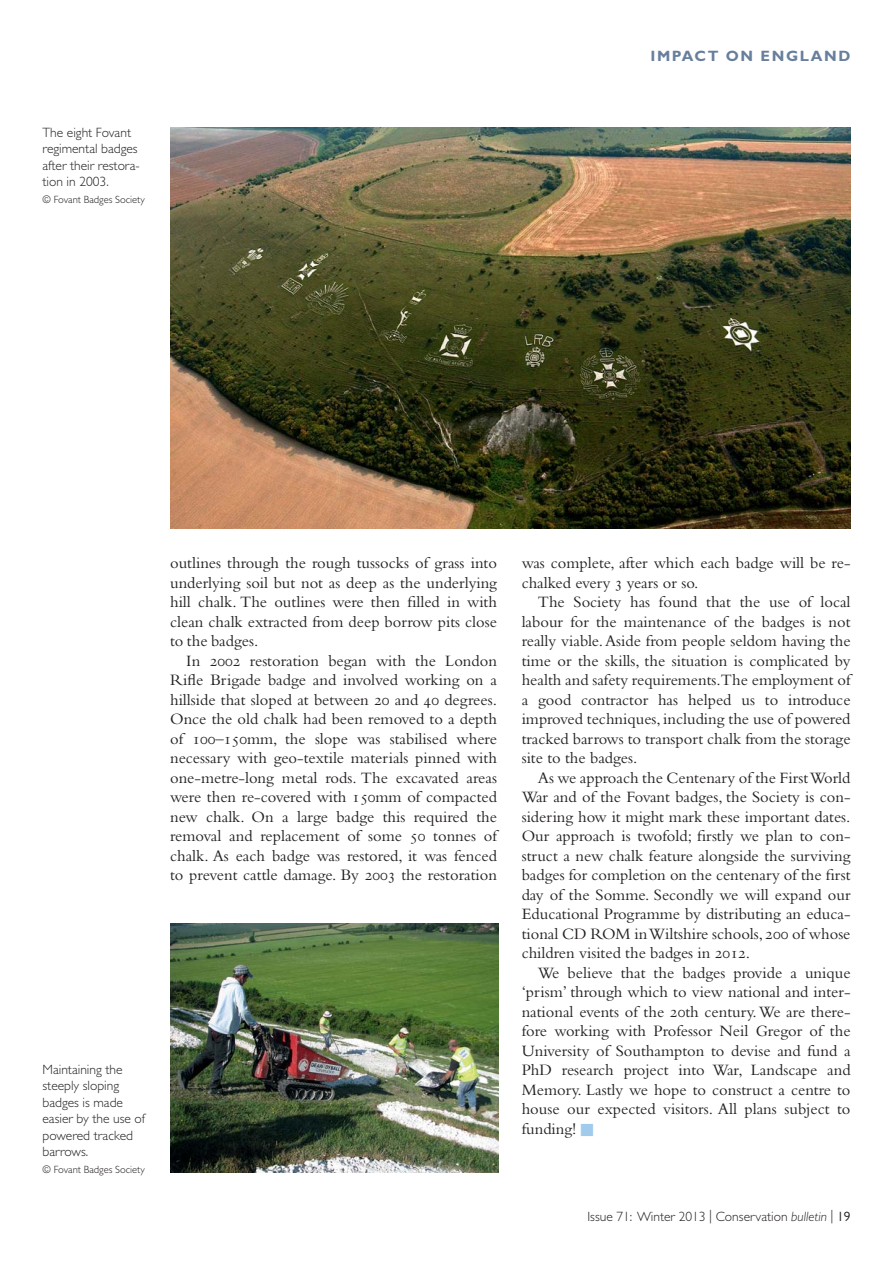
<style>
.page{position:relative;width:893px;height:1263px;background:#fff}
.page>*{position:absolute;margin:0;border:0;box-sizing:border-box;transform-origin:0 0}
.t1{font:16.5px/19.5px "Bembo";color:#231f20;text-align:justify}
.t2{font:700 15px "Gill Sans";letter-spacing:.11em;color:#677f9d}
.t3{font:300 13.5px/16.5px "Gill Sans";color:#231f20}
.t4{font:300 10.5px "Gill Sans";color:#231f20}
.s1{font-family:"Bembo Expert"}
.s2{color:#a0cbed}
.s3{font-style:italic}
.s4{font-weight:400}
</style>
<div class="page">
<img style="left:170px;top:128px;width:680px;height:400px">
<img style="left:170px;top:923px;width:328px;height:250px">
<p class="t3" style="left:43px;top:125px;width:99px">The eight Fovant regimental badges after their restora&shy;tion in 2003.</p>
<p class="t4" style="left:43px;top:196px;width:104px">© Fovant Badges Society</p>
<p class="t2" style="left:650px;top:47px;width:202px">IMPACT ON ENGLAND</p>
<p class="t3" style="left:43px;top:1062px;width:104px">Maintaining the steeply sloping badges is made easier by the use of powered tracked barrows.</p>
<p class="t4" style="left:43px;top:1166px;width:104px">© Fovant Badges Society</p>
<p class="t1" style="left:170px;top:555px;width:328px">outlines through the rough tussocks of grass into underlying soil but not as deep as the underlying hill chalk. The outlines were then filled in with clean chalk extracted from deep borrow pits close to the badges.</p>
<p class="t1" style="left:170px;top:652px;width:328px;text-indent:16px">In <span class="s1">2002</span> restoration began with the London Rifle Brigade badge and involved working on a hillside that sloped at between <span class="s1">20</span> and <span class="s1">40</span> degrees.<br>Once the old chalk had been removed to a depth of <span class="s1">100</span>–<span class="s1">150</span>mm, the slope was stabilised where necessary with geo-textile materials pinned with one-metre-long metal rods. The excavated areas were then re-covered with <span class="s1">150</span>mm of compacted new chalk. On a large badge this required the removal and replacement of some <span class="s1">50</span> tonnes of chalk. As each badge was restored, it was fenced to prevent cattle damage. By <span class="s1">2003</span> the restoration</p>
<p class="t1" style="left:522px;top:555px;width:330px">was complete, after which each badge will be re&shy;chalked every <span class="s1">3</span> years or so.</p>
<p class="t1" style="left:522px;top:594px;width:330px;text-indent:16px">The Society has found that the use of local labour for the maintenance of the badges is not really viable.Aside from people seldom having the time or the skills, the situation is complicated by health and safety requirements.The employment of a good contractor has helped us to introduce improved techniques, including the use of powered tracked barrows to transport chalk from the storage site to the badges.</p>
<p class="t1" style="left:522px;top:769px;width:330px;text-indent:16px">As we approach the Centenary of the First World War and of the Fovant badges, the Society is con&shy;sidering how it might mark these important dates.<br>Our approach is twofold; firstly we plan to con&shy;struct a new chalk feature alongside the surviving badges for completion on the centenary of the first day of the Somme. Secondly we will expand our Educational Programme by distributing an educa&shy;tional CD ROM in Wiltshire schools, <span class="s1">200</span> of whose children visited the badges in <span class="s1">2012</span>.</p>
<p class="t1" style="left:522px;top:964px;width:330px;text-indent:16px">We believe that the badges provide a unique ‘prism’ through which to view national and inter&shy;national events of the <span class="s1">20</span>th century.We are there-</p>
<p class="t1" style="left:522px;top:1023px;width:330px">fore working with Professor Neil Gregor of the University of Southampton to devise and fund a PhD research project into War, Landscape and Memory. Lastly we hope to construct a centre to house our expected visitors. All plans subject to funding! <span class="s2">■</span></p>
<p class="t3" style="left:587px;top:1210px;width:265px">Issue 71: Winter 2013 | Conservation <span class="s3">bulletin</span> | <span class="s4">19</span></p>
</div>
